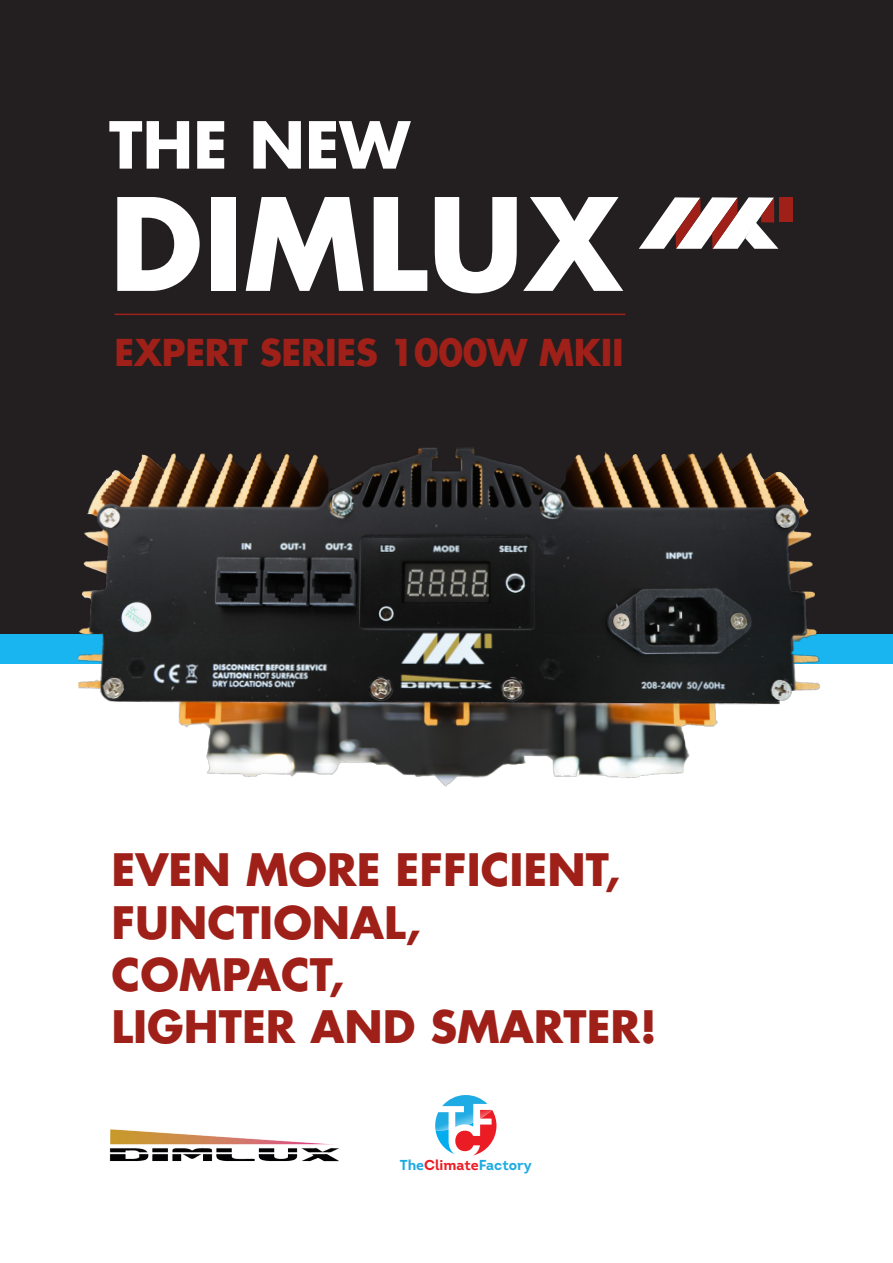
<style>
.page{position:relative;width:893px;height:1263px;background:#fff}
.page>*{position:absolute;margin:0;border:0;box-sizing:border-box;transform-origin:0 0}
.t1{font:700 124.5px "Futura Std";color:#fff}
.t2{font:700 63px "Futura Std";color:#fff}
.t3{font:700 43.5px "Futura Std";color:#9f2018}
.t4{font:700 36px "Futura Std";letter-spacing:-.01em;color:#9f2018}
.t5{font:700 14.4px "Intro";color:#1eabe3}
.s1{color:#ec1c24}
</style>
<div class="page">
<div style="left:0;top:0;width:893px;height:651px;background:#231f20"></div>
<img style="left:109px;top:1129px;width:230px;height:33px">
<svg style="left:639px;top:197px;width:139px;height:52px"></svg>
<div style="left:779px;top:197px;width:13px;height:25px;background:#9f2018"></div>
<hr style="left:114px;top:314px;width:511px;height:1px;background:#9f2018">
<div style="left:0;top:634px;width:893px;height:29px;background:#19b5f0"></div>
<img style="left:76px;top:447px;width:745px;height:340px">
<svg style="left:435px;top:1095px;width:61px;height:60px"></svg>
<p class="t2" style="left:109px;top:103px;width:302px">THE NEW</p>
<p class="t1" style="left:109px;top:161px;width:515px">DIMLUX</p>
<p class="t4" style="left:114px;top:329px;width:511px">EXPERT SERIES 1000W MKII</p>
<p class="t3" style="left:112px;top:841px;width:510px">EVEN MORE EFFICIENT,</p>
<p class="t3" style="left:112px;top:893px;width:311px">FUNCTIONAL,</p>
<p class="t3" style="left:112px;top:945px;width:234px">COMPACT,</p>
<p class="t3" style="left:112px;top:998px;width:547px">LIGHTER AND SMARTER!</p>
<p class="t5" style="left:400px;top:1155px;width:134px">The<span class="s1">Climate</span>Factory</p>
</div>
